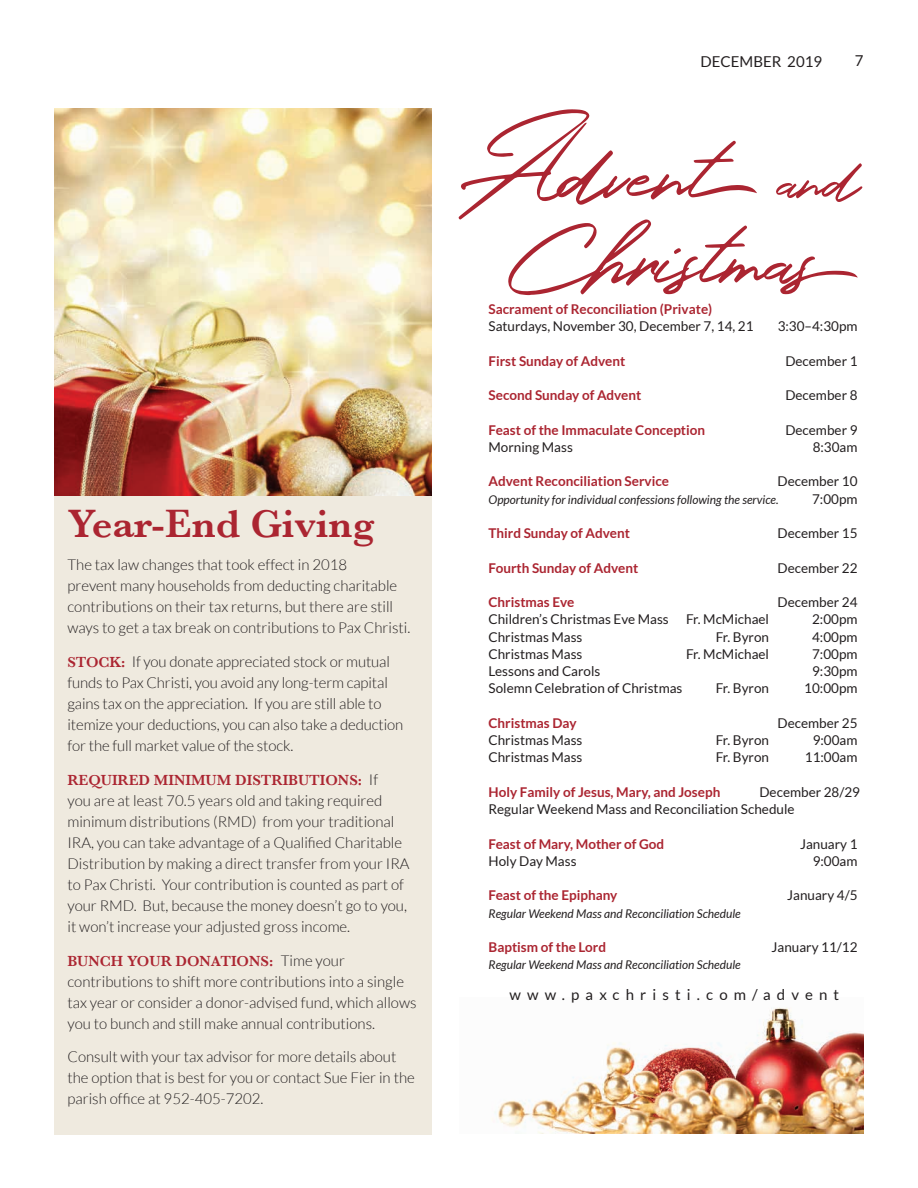
<style>
.page{position:relative;width:918px;height:1188px;background:#fff}
.page>*{position:absolute;margin:0;border:0;box-sizing:border-box;transform-origin:0 0}
.Body_text_-_MAG{font:109.5px "Holland";letter-spacing:-.025em;color:#ab2531}
.Subheading_-_TOP{font:40.5px "Baskerville";color:#ab2531}
.Body_text_-_MAG-2{font:300 15px/21px "Lato";color:#231f20}
.t1{font:15px "Lato";letter-spacing:.41em;color:#231f20}
.t2{font:15px "Lato";color:#231f20}
.t3{font:13.5px "Lato";color:#231f20}
.t4{font:700 13.5px "Lato";color:#ab2531}
.t5{font:italic 12px "Lato";color:#231f20}
.s1{font-family:"Baskerville";font-weight:400;color:#ab2531}
.s2{font-size:78px}
</style>
<div class="page">
<img style="left:54px;top:108px;width:378px;height:388px">
<div style="left:54px;top:496px;width:378px;height:638px;background:#efeadf"></div>
<img style="left:492px;top:1007px;width:372px;height:127px">
<p class="Subheading_-_TOP" style="left:68px;top:500px;width:309px">Year-End Giving</p>
<p class="Body_text_-_MAG-2" style="left:68px;top:555px;width:344px">The tax law changes that took effect in 2018<br>prevent many households from deducting charitable contributions on their tax returns, but there are still ways to get a tax break on contributions to Pax Christi.</p>
<p class="Body_text_-_MAG-2" style="left:68px;top:651px;width:337px"><span class="s1">STOCK:</span> If you donate appreciated stock or mutual funds to Pax Christi, you avoid any long-term capital gains tax on the appreciation. If you are still able to itemize your deductions, you can also take a deduction for the full market value of the stock.</p>
<p class="Body_text_-_MAG-2" style="left:68px;top:769px;width:343px"><span class="s1">REQUIRED MINIMUM DISTRIBUTIONS:</span> If<br>you are at least 70.5 years old and taking required minimum distributions (RMD) from your traditional IRA, you can take advantage of a Qualified Charitable Distribution by making a direct transfer from your IRA to Pax Christi. Your contribution is counted as part of your RMD. But, because the money doesn’t go to you, it won’t increase your adjusted gross income.</p>
<p class="Body_text_-_MAG-2" style="left:68px;top:950px;width:351px"><span class="s1">BUNCH YOUR DONATIONS:</span> Time your contributions to shift more contributions into a single tax year or consider a donor-advised fund, which allows you to bunch and still make annual contributions.</p>
<p class="Body_text_-_MAG-2" style="left:68px;top:1047px;width:349px">Consult with your tax advisor for more details about the option that is best for you or contact Sue Fier in the parish office at 952-405-7202.</p>
<p class="t2" style="left:701px;top:53px;width:123px">DECEMBER 2019</p>
<p class="t1" style="left:855px;top:53px;width:10px">7</p>
<p class="Body_text_-_MAG" style="left:459px;top:91px;width:403px">Advent <span class="s2">and</span></p>
<p class="Body_text_-_MAG" style="left:508px;top:176px;width:372px">Christmas</p>
<p class="t4" style="left:489px;top:301px;width:225px">Sacrament of Reconciliation (Private)</p>
<p class="t3" style="left:489px;top:319px;width:267px">Saturdays, November 30, December 7, 14, 21</p>
<p class="t3" style="left:778px;top:319px;width:81px">3:30–4:30pm</p>
<p class="t4" style="left:489px;top:353px;width:138px">First Sunday of Advent</p>
<p class="t3" style="left:785px;top:353px;width:74px">December 1</p>
<p class="t4" style="left:489px;top:388px;width:154px">Second Sunday of Advent</p>
<p class="t3" style="left:785px;top:388px;width:74px">December 8</p>
<p class="t4" style="left:489px;top:422px;width:218px">Feast of the Immaculate Conception</p>
<p class="t3" style="left:785px;top:422px;width:74px">December 9</p>
<p class="t3" style="left:489px;top:440px;width:86px">Morning Mass</p>
<p class="t3" style="left:813px;top:440px;width:46px">8:30am</p>
<p class="t4" style="left:489px;top:474px;width:182px">Advent Reconciliation Service</p>
<p class="t3" style="left:778px;top:474px;width:82px">December 10</p>
<p class="t5" style="left:489px;top:493px;width:292px">Opportunity for individual confessions following the service.</p>
<p class="t3" style="left:812px;top:491px;width:47px">7:00pm</p>
<p class="t4" style="left:489px;top:526px;width:143px">Third Sunday of Advent</p>
<p class="t3" style="left:778px;top:526px;width:82px">December 15</p>
<p class="t4" style="left:489px;top:560px;width:151px">Fourth Sunday of Advent</p>
<p class="t3" style="left:778px;top:560px;width:82px">December 22</p>
<p class="t4" style="left:489px;top:595px;width:87px">Christmas Eve</p>
<p class="t3" style="left:778px;top:595px;width:82px">December 24</p>
<p class="t3" style="left:489px;top:612px;width:182px">Children’s Christmas Eve Mass</p>
<p class="t3" style="left:686px;top:612px;width:85px">Fr. McMichael</p>
<p class="t3" style="left:812px;top:612px;width:47px">2:00pm</p>
<p class="t3" style="left:489px;top:629px;width:95px">Christmas Mass</p>
<p class="t3" style="left:716px;top:629px;width:55px">Fr. Byron</p>
<p class="t3" style="left:812px;top:629px;width:47px">4:00pm</p>
<p class="t3" style="left:489px;top:647px;width:95px">Christmas Mass</p>
<p class="t3" style="left:686px;top:647px;width:85px">Fr. McMichael</p>
<p class="t3" style="left:812px;top:647px;width:47px">7:00pm</p>
<p class="t3" style="left:489px;top:664px;width:113px">Lessons and Carols</p>
<p class="t3" style="left:812px;top:664px;width:47px">9:30pm</p>
<p class="t3" style="left:489px;top:681px;width:195px">Solemn Celebration of Christmas</p>
<p class="t3" style="left:716px;top:681px;width:55px">Fr. Byron</p>
<p class="t3" style="left:804px;top:681px;width:55px">10:00pm</p>
<p class="t4" style="left:489px;top:715px;width:90px">Christmas Day</p>
<p class="t3" style="left:778px;top:716px;width:82px">December 25</p>
<p class="t3" style="left:489px;top:733px;width:95px">Christmas Mass</p>
<p class="t3" style="left:716px;top:733px;width:55px">Fr. Byron</p>
<p class="t3" style="left:813px;top:733px;width:46px">9:00am</p>
<p class="t3" style="left:489px;top:750px;width:95px">Christmas Mass</p>
<p class="t3" style="left:716px;top:750px;width:55px">Fr. Byron</p>
<p class="t3" style="left:805px;top:750px;width:54px">11:00am</p>
<p class="t4" style="left:489px;top:784px;width:233px">Holy Family of Jesus, Mary, and Joseph</p>
<p class="t3" style="left:759px;top:785px;width:102px">December 28/29</p>
<p class="t3" style="left:489px;top:802px;width:308px">Regular Weekend Mass and Reconciliation Schedule</p>
<p class="t4" style="left:489px;top:836px;width:177px">Feast of Mary, Mother of God</p>
<p class="t3" style="left:800px;top:836px;width:59px">January 1</p>
<p class="t3" style="left:489px;top:854px;width:89px">Holy Day Mass</p>
<p class="t3" style="left:813px;top:854px;width:46px">9:00am</p>
<p class="t4" style="left:489px;top:888px;width:130px">Feast of the Epiphany</p>
<p class="t3" style="left:787px;top:888px;width:72px">January 4/5</p>
<p class="t5" style="left:489px;top:907px;width:254px">Regular Weekend Mass and Reconciliation Schedule</p>
<p class="t4" style="left:489px;top:940px;width:119px">Baptism of the Lord</p>
<p class="t3" style="left:772px;top:940px;width:88px">January 11/12</p>
<p class="t5" style="left:489px;top:958px;width:254px">Regular Weekend Mass and Reconciliation Schedule</p>
<p class="t1" style="left:509px;top:986px;width:331px">www.paxchristi.com/advent</p>
</div>
